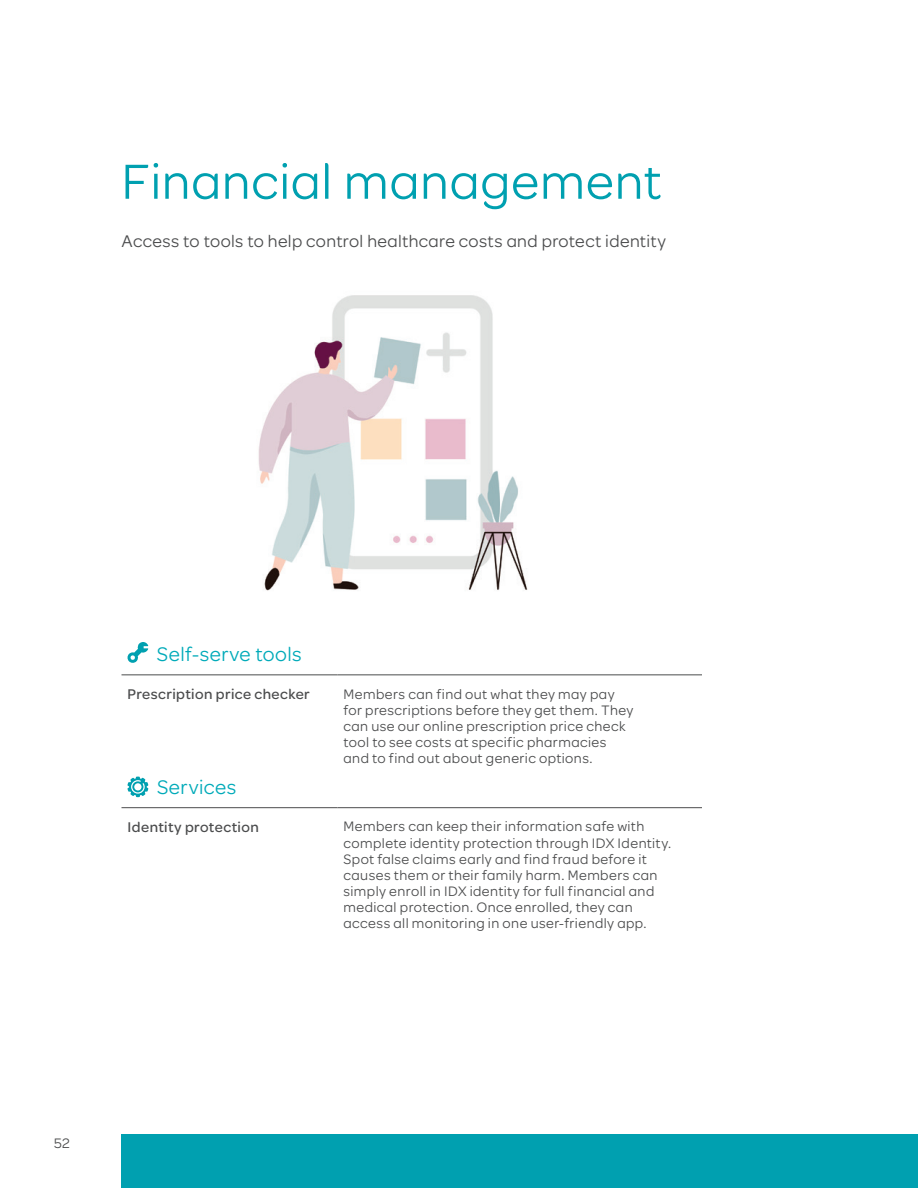
<style>
.page{position:relative;width:918px;height:1188px;background:#fff}
.page>*{position:absolute;margin:0;border:0;box-sizing:border-box;transform-origin:0 0}
.t1{font:52.5px "Omnes Moda";letter-spacing:.015em;color:#00a0b0}
.t2{font:21px "Omnes Moda";letter-spacing:.02em;color:#00aab9}
.t3{font:18px "Omnes Moda";letter-spacing:.02em;color:#4b4c4d}
.t4{font:500 15px "Omnes Moda";letter-spacing:.025em;color:#4b4c4d}
.t5{font:14.7px/16.2px "Omnes Moda";letter-spacing:.03em;color:#4b4c4d}
</style>
<div class="page">
<div style="left:122px;top:1134px;width:796px;height:54px;background:#00a0b0"></div>
<img style="left:258px;top:295px;width:270px;height:296px">
<hr style="left:122px;top:807px;width:216px;height:1px;background:#4b4c4d">
<hr style="left:338px;top:807px;width:364px;height:1px;background:#4b4c4d">
<hr style="left:122px;top:675px;width:216px;height:1px;background:#4b4c4d">
<hr style="left:338px;top:675px;width:364px;height:1px;background:#4b4c4d">
<svg style="left:127px;top:642px;width:21px;height:21px"></svg>
<svg style="left:127px;top:777px;width:21px;height:20px"></svg>
<h1 class="t1" style="left:122px;top:146px;width:542px">Financial management</h1>
<p class="t3" style="left:122px;top:229px;width:546px">Access to tools to help control healthcare costs and protect identity</p>
<h2 class="t2" style="left:157px;top:640px;width:146px">Self-serve tools</h2>
<p class="t4" style="left:128px;top:683px;width:184px">Prescription price checker</p>
<p class="t5" style="left:344px;top:685px;width:291px">Members can find out what they may pay for prescriptions before they get them. They can use our online prescription price check tool to see costs at specific pharmacies and to find out about generic options.</p>
<h2 class="t2" style="left:157px;top:773px;width:81px">Services</h2>
<p class="t4" style="left:128px;top:816px;width:133px">Identity protection</p>
<p class="t5" style="left:344px;top:818px;width:329px">Members can keep their information safe with complete identity protection through IDX Identity.<br>Spot false claims early and find fraud before it causes them or their family harm. Members can simply enroll in IDX identity for full financial and medical protection. Once enrolled, they can access all monitoring in one user-friendly app.</p>
<p class="t5" style="left:54px;top:1134px;width:17px">52</p>
</div>
